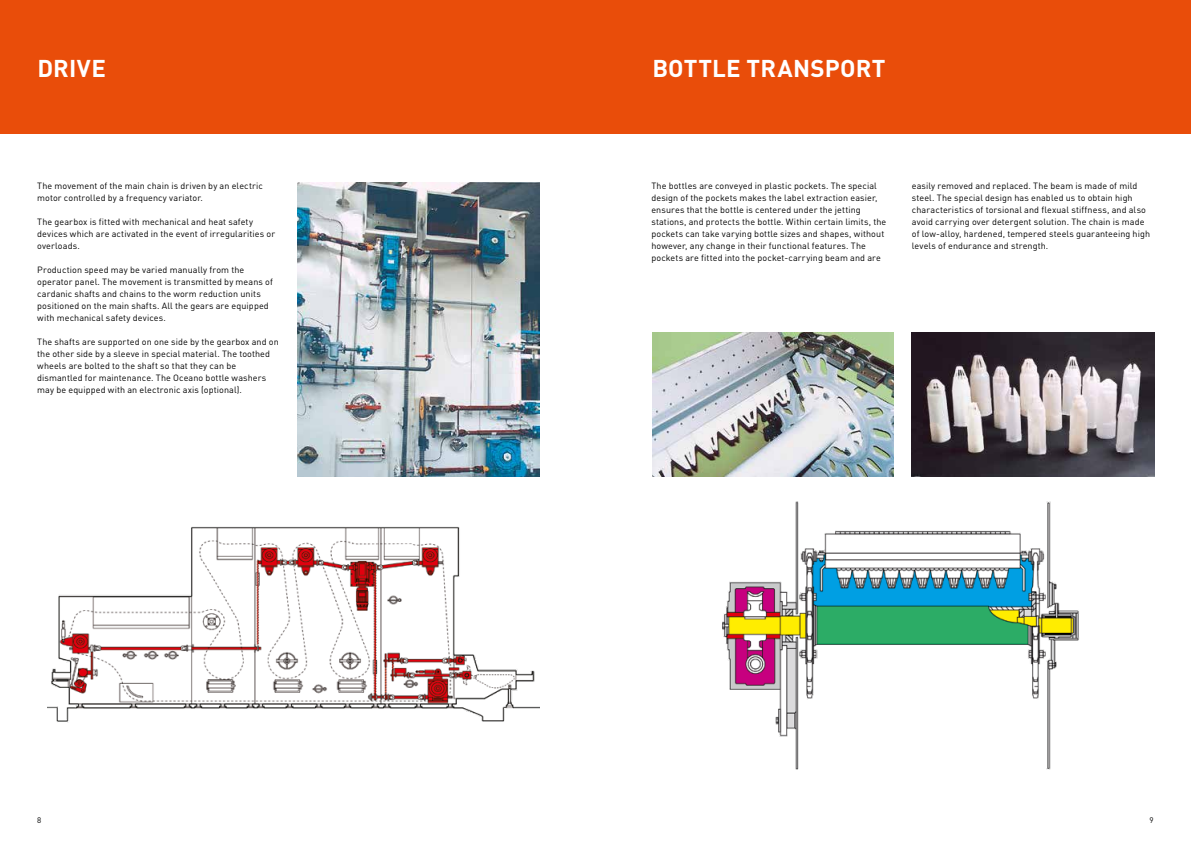
<style>
.page{position:relative;width:1191px;height:842px;background:#fff}
.page>*{position:absolute;margin:0;border:0;box-sizing:border-box;transform-origin:0 0}
.t1{font:700 24px "DINOT";letter-spacing:.01em;color:#fff}
.t2{font:9px/12px "DINOT";letter-spacing:.01em;color:#000}
.t3{font:8px "DINOT";color:#000}
</style>
<div class="page">
<img style="left:298px;top:182px;width:241px;height:294px">
<img style="left:48px;top:526px;width:491px;height:197px">
<img style="left:652px;top:333px;width:241px;height:143px">
<img style="left:911px;top:333px;width:243px;height:143px">
<img style="left:722px;top:501px;width:357px;height:269px">
<div style="left:0;top:0;width:1191px;height:134px;background:#e94d0a"></div>
<h1 class="t1" style="left:37px;top:52px;width:70px">DRIVE</h1>
<h1 class="t1" style="left:652px;top:52px;width:235px">BOTTLE TRANSPORT</h1>
<p class="t2" style="left:37px;top:180px;width:227px">The movement of the main chain is driven by an electric motor controlled by a frequency variator.</p>
<p class="t2" style="left:37px;top:216px;width:239px">The gearbox is fitted with mechanical and heat safety devices which are activated in the event of irregularities or overloads.</p>
<p class="t2" style="left:37px;top:264px;width:237px">Production speed may be varied manually from the operator panel. The movement is transmitted by means of cardanic shafts and chains to the worm reduction units positioned on the main shafts. All the gears are equipped with mechanical safety devices.</p>
<p class="t2" style="left:37px;top:336px;width:243px">The shafts are supported on one side by the gearbox and on the other side by a sleeve in special material. The toothed wheels are bolted to the shaft so that they can be dismantled for maintenance. The Oceano bottle washers may be equipped with an electronic axis (optional).</p>
<p class="t2" style="left:651px;top:180px;width:236px">The bottles are conveyed in plastic pockets. The special design of the pockets makes the label extraction easier, ensures that the bottle is centered under the jetting stations, and protects the bottle. Within certain limits, the pockets can take varying bottle sizes and shapes, without however, any change in their functional features. The pockets are fitted into the pocket-carrying beam and are</p>
<p class="t2" style="left:912px;top:180px;width:240px">easily removed and replaced. The beam is made of mild steel. The special design has enabled us to obtain high characteristics of torsional and flexual stiffness, and also avoid carrying over detergent solution. The chain is made of low-alloy, hardened, tempered steels guaranteeing high levels of endurance and strength.</p>
<p class="t3" style="left:37px;top:815px;width:6px">8</p>
<p class="t3" style="left:1149px;top:815px;width:6px">9</p>
</div>
